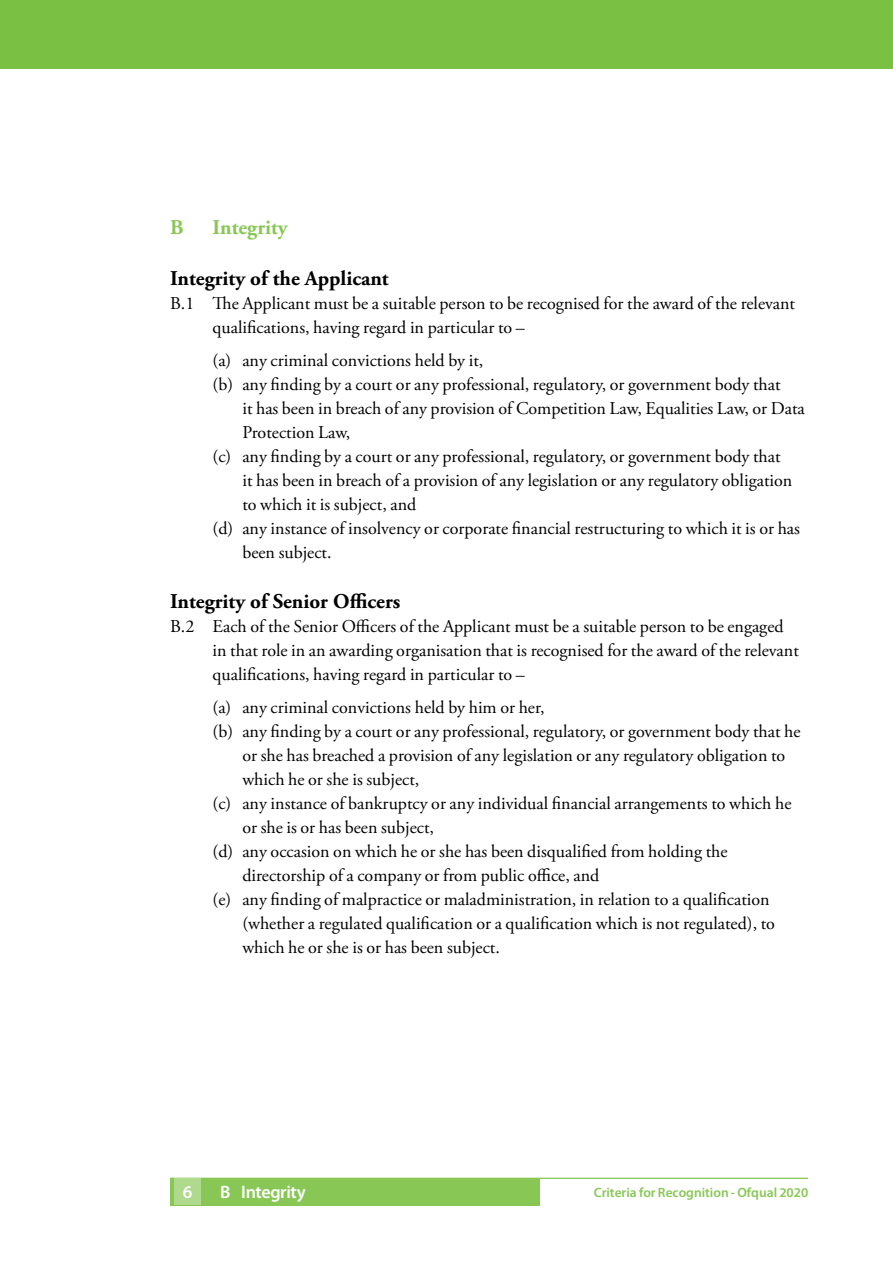
<style>
.page{position:relative;width:893px;height:1263px;background:#fff}
.page>*{position:absolute;margin:0;border:0;box-sizing:border-box;transform-origin:0 0}
.Body_-_Sub_heading_2{font:700 21px "Adobe Garamond Pro";color:#000}
.Conditions{font:700 21px "Adobe Garamond Pro";color:#88c755}
.Body_3{font:18px/24px "Adobe Garamond Pro";color:#000}
.Body_2{font:18px/24px "Adobe Garamond Pro";color:#000}
.t1{font:600 18px "Myriad Pro";letter-spacing:-.02em;color:#fff}
.t2{font:600 13.5px "Myriad Pro";color:#88c755}
.s1{font-family:"Myriad Pro Semibold 5";font-weight:400}
</style>
<div class="page">
<div style="left:0;top:0;width:893px;height:68px;background:#7ac143"></div>
<hr style="left:170px;top:1178px;width:638px;height:1px;background:#88c755">
<svg style="left:170px;top:1178px;width:370px;height:27px;background:#8ac859"></svg>
<p class="Conditions" style="left:170px;top:215px;width:15px">B</p>
<p class="Conditions" style="left:213px;top:215px;width:77px">Integrity</p>
<p class="Body_-_Sub_heading_2" style="left:170px;top:266px;width:220px">Integrity of the Applicant</p>
<p class="Body_2" style="left:213px;top:292px;width:584px;text-indent:-43px">B.1 The Applicant must be a suitable person to be recognised for the award of the relevant qualifications, having regard in particular to –</p>
<p class="Body_3" style="left:213px;top:349px;width:272px">(a) any criminal convictions held by it,</p>
<p class="Body_3" style="left:242px;top:373px;width:564px;text-indent:-30px">(b) any finding by a court or any professional, regulatory, or government body that<br>it has been in breach of any provision of Competition Law, Equalities Law, or Data<br>Protection Law,</p>
<p class="Body_3" style="left:242px;top:445px;width:551px;text-indent:-30px">(c) any finding by a court or any professional, regulatory, or government body that it has been in breach of a provision of any legislation or any regulatory obligation to which it is subject, and</p>
<p class="Body_3" style="left:242px;top:517px;width:559px;text-indent:-30px">(d) any instance of insolvency or corporate financial restructuring to which it is or has been subject.</p>
<p class="Body_-_Sub_heading_2" style="left:170px;top:589px;width:232px">Integrity of Senior Officers</p>
<p class="Body_2" style="left:213px;top:615px;width:588px;text-indent:-43px">B.2 Each of the Senior Officers of the Applicant must be a suitable person to be engaged in that role in an awarding organisation that is recognised for the award of the relevant qualifications, having regard in particular to –</p>
<p class="Body_3" style="left:213px;top:696px;width:333px">(a) any criminal convictions held by him or her,</p>
<p class="Body_3" style="left:242px;top:720px;width:560px;text-indent:-30px">(b) any finding by a court or any professional, regulatory, or government body that he or she has breached a provision of any legislation or any regulatory obligation to which he or she is subject,</p>
<p class="Body_3" style="left:242px;top:792px;width:551px;text-indent:-30px">(c) any instance of bankruptcy or any individual financial arrangements to which he or she is or has been subject,</p>
<p class="Body_3" style="left:242px;top:840px;width:487px;text-indent:-30px">(d) any occasion on which he or she has been disqualified from holding the directorship of a company or from public office, and</p>
<p class="Body_3" style="left:242px;top:888px;width:534px;text-indent:-30px">(e) any finding of malpractice or maladministration, in relation to a qualification (whether a regulated qualification or a qualification which is not regulated), to which he or she is or has been subject.</p>
<p class="t1" style="left:183px;top:1180px;width:11px">6</p>
<p class="t1" style="left:220px;top:1180px;width:87px">B Integrity</p>
<p class="t2" style="left:594px;top:1184px;width:216px">Criteria for Recognition - Ofqual 20<span class="s1">20</span></p>
</div>
